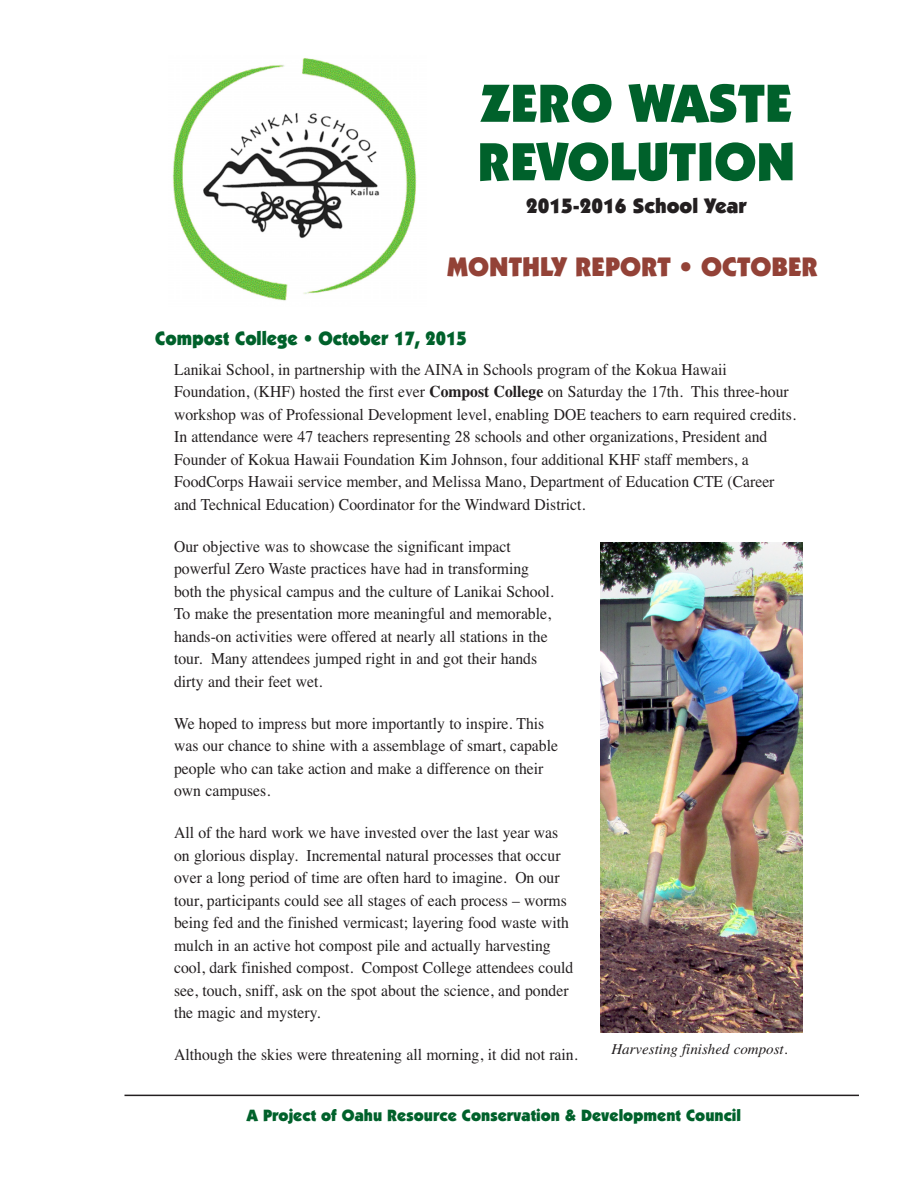
<style>
.page{position:relative;width:918px;height:1188px;background:#fff}
.page>*{position:absolute;margin:0;border:0;box-sizing:border-box;transform-origin:0 0}
.t1{font:900 54px/58.5px "Itc Kabel";color:#00612b}
.t2{font:900 27px "Itc Kabel";color:#934237}
.t3{font:900 21px "Itc Kabel";color:#231f20}
.t4{font:900 19.5px "Itc Kabel";color:#00612b;scale:.95 1}
.t5{font:16.5px/22.5px "Times";color:#231f20;scale:.95 1}
.t6{font:900 16.5px "Itc Kabel";color:#00612b}
.t7{font:italic 15px "Times";color:#231f20}
.s1{font-weight:700}
</style>
<div class="page">
<hr style="left:124px;top:1095px;width:735px;height:1px;background:#231f20">
<img style="left:601px;top:543px;width:202px;height:490px">
<img style="left:172px;top:58px;width:245px;height:243px">
<p class="t1" style="left:477px;top:77px;width:319px">ZERO WASTE<br>REVOLUTION</p>
<p class="t3" style="left:526px;top:198px;width:222px">2015-2016 School Year</p>
<p class="t2" style="left:447px;top:257px;width:372px">MONTHLY REPORT • OCTOBER</p>
<p class="t4" style="left:155px;top:331px;width:329px">Compost College • October 17, 2015</p>
<p class="t5" style="left:174px;top:359px;width:656px">Lanikai School, in partnership with the AINA in Schools program of the Kokua Hawaii Foundation, (KHF) hosted the first ever <span class="s1">Compost College</span> on Saturday the 17th. This three-hour workshop was of Professional Development level, enabling DOE teachers to earn required credits.<br>In attendance were 47 teachers representing 28 schools and other organizations, President and Founder of Kokua Hawaii Foundation Kim Johnson, four additional KHF staff members, a FoodCorps Hawaii service member, and Melissa Mano, Department of Education CTE (Career and Technical Education) Coordinator for the Windward District.</p>
<p class="t5" style="left:174px;top:536px;width:401px">Our objective was to showcase the significant impact powerful Zero Waste practices have had in transforming both the physical campus and the culture of Lanikai School.<br>To make the presentation more meaningful and memorable, hands-on activities were offered at nearly all stations in the tour. Many attendees jumped right in and got their hands dirty and their feet wet.</p>
<p class="t5" style="left:174px;top:713px;width:406px">We hoped to impress but more importantly to inspire. This was our chance to shine with a assemblage of smart, capable people who can take action and make a difference on their own campuses.</p>
<p class="t5" style="left:174px;top:823px;width:422px">All of the hard work we have invested over the last year was on glorious display. Incremental natural processes that occur over a long period of time are often hard to imagine. On our tour, participants could see all stages of each process – worms being fed and the finished vermicast; layering food waste with mulch in an active hot compost pile and actually harvesting cool, dark finished compost. Compost College attendees could see, touch, sniff, ask on the spot about the science, and ponder the magic and mystery.</p>
<p class="t5" style="left:174px;top:1045px;width:426px">Although the skies were threatening all morning, it did not rain.</p>
<p class="t7" style="left:611px;top:1043px;width:178px">Harvesting finished compost.</p>
<p class="t6" style="left:247px;top:1108px;width:496px">A Project of Oahu Resource Conservation &amp; Development Council</p>
</div>
